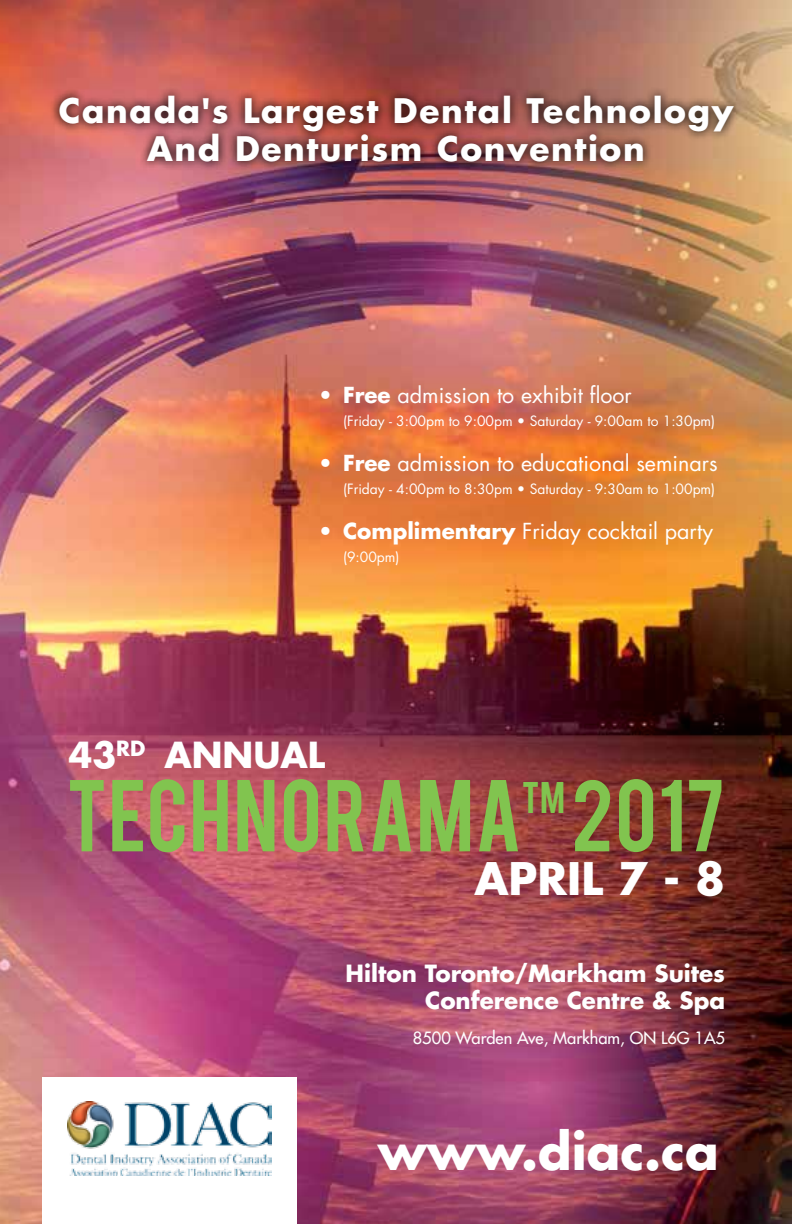
<style>
.page{position:relative;width:792px;height:1224px;background:#fff}
.page>*{position:absolute;margin:0;border:0;box-sizing:border-box;transform-origin:0 0}
.t1{font:80.2px "Bebas";letter-spacing:.02em;color:#81c44f}
.t2{font:700 49.4px "Futura";color:#fff}
.t3{font:700 43.8px "Futura";color:#fff}
.t4{font:700 35px "Futura";color:#fff}
.t5{font:34.8px "Bebas";color:#81c44f}
.t6{font:700 33px/38px "Futura";letter-spacing:.05em;color:#fff;text-align:center}
.t7{font:700 23px/27.6px "Futura";color:#fff;text-align:right}
.t8{font:21.4px "Futura";color:#fff}
.t9{font:16.4px "Futura";color:#fff}
.t10{font:13.8px "Futura";color:#fff}
.s1{font-weight:700}
.s2{font-weight:300}
</style>
<div class="page">
<img style="left:0;top:0;width:792px;height:1224px">
<div style="left:42px;top:1077px;width:255px;height:147px;background:#fff"></div>
<img style="left:67px;top:1102px;width:204px;height:73px">
<div style="left:49px;top:85px;width:694px;height:87px;background:#000;opacity:.98"></div>
<h3 class="t6" style="left:59px;top:91px;width:677px">Canada's Largest Dental Technology<br>And Denturism Convention</h3>
<h3 class="t8" style="left:318px;top:381px;width:315px"><span class="s1">• Free</span> admission to exhibit floor</h3>
<p class="t10" style="left:343px;top:412px;width:374px">(Friday - 3:00pm to 9:00pm <span class="s2">•</span> Saturday - 9:00am to 1:30pm)</p>
<h3 class="t8" style="left:318px;top:449px;width:401px"><span class="s1">• Free</span> admission to educational seminars</h3>
<p class="t10" style="left:343px;top:480px;width:374px">(Friday - 4:00pm to 8:30pm <span class="s2">•</span> Saturday - 9:30am to 1:00pm)</p>
<h3 class="t8" style="left:318px;top:517px;width:396px"><span class="s1">• Complimentary</span> Friday cocktail party</h3>
<p class="t10" style="left:343px;top:548px;width:58px">(9:00pm)</p>
<h3 class="t4" style="left:68px;top:732px;width:236px">43<sup>rd</sup> Annual</h3>
<h1 class="t1" style="left:66px;top:757px;width:457px">TECHNORAMA</h1>
<h3 class="t5" style="left:522px;top:772px;width:45px">TM</h3>
<h1 class="t1" style="left:571px;top:757px;width:155px">2017</h1>
<h3 class="t3" style="left:475px;top:850px;width:252px">APRIL 7 - 8</h3>
<h3 class="t7" style="left:346px;top:959px;width:381px">Hilton Toronto/Markham Suites<br>Conference Centre &amp; Spa</h3>
<p class="t9" style="left:413px;top:1028px;width:314px">8500 Warden Ave, Markham, ON L6G 1A5</p>
<h2 class="t2" style="left:378px;top:1118px;width:343px">www.diac.ca</h2>
</div>
